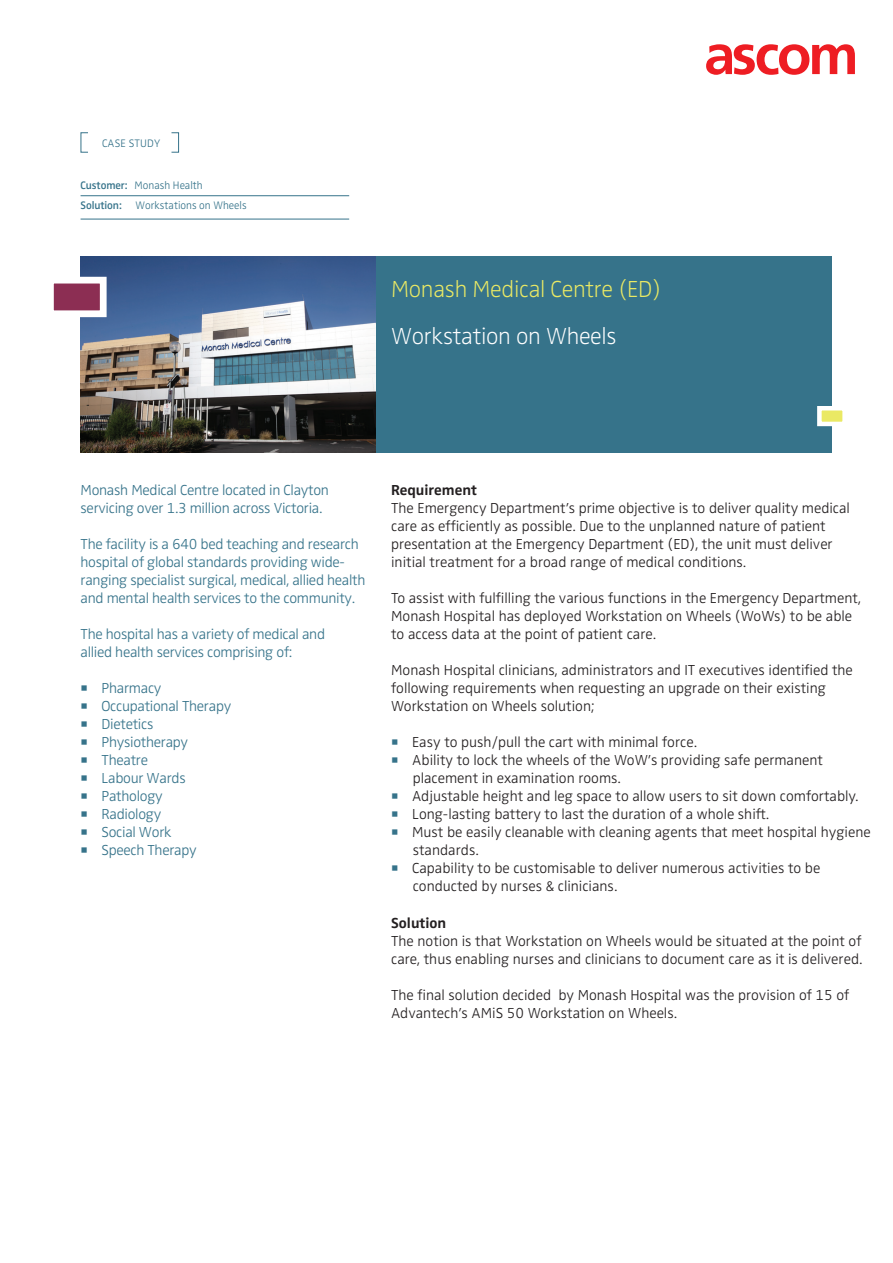
<style>
.page{position:relative;width:893px;height:1263px;background:#fff}
.page>*{position:absolute;margin:0;border:0;box-sizing:border-box;transform-origin:0 0}
.t1{font:200 24px "Ascom Zwo";letter-spacing:-.015em;color:#eae964}
.t2{font:200 24px "Ascom Zwo";letter-spacing:-.015em;color:#fff}
.t3{font:300 15px/18px "Ascom Zwo";color:#231f20}
.t4{font:300 15px/18px "Ascom Zwo";letter-spacing:-.02em;color:#36738a}
.t5{font:700 15px "Ascom Zwo";color:#231f20}
.t6{font:600 11.25px/20.2px "Ascom Zwo";letter-spacing:-.01em;color:#36738a}
.t7{font:300 11.25px "Ascom Zwo";color:#36738a}
.s1{font-weight:300}
.s2{color:#36738a}
</style>
<div class="page">
<div style="left:81px;top:132px;width:7px;height:21px;border:1px solid #36738a"></div>
<div style="left:171px;top:132px;width:8px;height:21px;border:1px solid #36738a"></div>
<div style="left:368px;top:256px;width:464px;height:197px;background:#36738a"></div>
<hr style="left:81px;top:195px;width:268px;height:1px;background:#36738a">
<hr style="left:81px;top:219px;width:268px;height:1px;background:#36738a">
<svg style="left:706px;top:44px;width:149px;height:31px"></svg>
<div style="left:817px;top:406px;width:30px;height:20px;background:#eae964;border:4px solid #fff"></div>
<img style="left:81px;top:256px;width:294px;height:197px">
<div style="left:47px;top:277px;width:60px;height:40px;background:#8c2e53;border:7px solid #fff"></div>
<p class="t7" style="left:102px;top:136px;width:60px">CASE STUDY</p>
<p class="t6" style="left:81px;top:175px;width:124px">Customer: <span class="s1">Monash Health<br></span>Solution:</p>
<p class="t7" style="left:135px;top:199px;width:113px">Workstations on Wheels</p>
<h1 class="t1" style="left:391px;top:275px;width:272px">Monash Medical Centre (ED)</h1>
<h1 class="t2" style="left:391px;top:322px;width:227px">Workstation on Wheels</h1>
<p class="t4" style="left:81px;top:482px;width:250px">Monash Medical Centre located in Clayton servicing over 1.3 million across Victoria.</p>
<p class="t4" style="left:81px;top:536px;width:286px">The facility is a 640 bed teaching and research hospital of global standards providing wide&shy;ranging specialist surgical, medical, allied health and mental health services to the community.</p>
<p class="t4" style="left:81px;top:626px;width:246px">The hospital has a variety of medical and allied health services comprising of:</p>
<p class="t4" style="left:81px;top:680px;width:82px">○ Pharmacy</p>
<p class="t4" style="left:81px;top:698px;width:152px">○ Occupational Therapy</p>
<p class="t4" style="left:81px;top:716px;width:74px">○ Dietetics</p>
<p class="t4" style="left:81px;top:734px;width:109px">○ Physiotherapy</p>
<p class="t4" style="left:81px;top:752px;width:69px">○ Theatre</p>
<p class="t4" style="left:81px;top:770px;width:107px">○ Labour Wards</p>
<p class="t4" style="left:81px;top:788px;width:84px">○ Pathology</p>
<p class="t4" style="left:81px;top:806px;width:82px">○ Radiology</p>
<p class="t4" style="left:81px;top:824px;width:93px">○ Social Work</p>
<p class="t4" style="left:81px;top:842px;width:118px">○ Speech Therapy</p>
<p class="t5" style="left:391px;top:482px;width:87px">Requirement</p>
<p class="t3" style="left:391px;top:500px;width:460px">The Emergency Department’s prime objective is to deliver quality medical care as efficiently as possible. Due to the unplanned nature of patient presentation at the Emergency Department (ED), the unit must deliver initial treatment for a broad range of medical conditions.</p>
<p class="t3" style="left:391px;top:590px;width:471px">To assist with fulfilling the various functions in the Emergency Department,<br>Monash Hospital has deployed Workstation on Wheels (WoWs) to be able to access data at the point of patient care.</p>
<p class="t3" style="left:391px;top:662px;width:463px">Monash Hospital clinicians, administrators and IT executives identified the following requirements when requesting an upgrade on their existing<br>Workstation on Wheels solution;</p>
<p class="t3" style="left:391px;top:734px;width:307px"><span class="s2">○</span> Easy to push/pull the cart with minimal force.</p>
<p class="t3" style="left:413px;top:752px;width:412px;text-indent:-22px"><span class="s2">○</span> Ability to lock the wheels of the WoW’s providing safe permanent placement in examination rooms.</p>
<p class="t3" style="left:391px;top:788px;width:469px"><span class="s2">○</span> Adjustable height and leg space to allow users to sit down comfortably.</p>
<p class="t3" style="left:391px;top:806px;width:380px"><span class="s2">○</span> Long-lasting battery to last the duration of a whole shift.</p>
<p class="t3" style="left:413px;top:824px;width:459px;text-indent:-22px"><span class="s2">○</span> Must be easily cleanable with cleaning agents that meet hospital hygiene standards.</p>
<p class="t3" style="left:413px;top:860px;width:409px;text-indent:-22px"><span class="s2">○</span> Capability to be customisable to deliver numerous activities to be conducted by nurses &amp; clinicians.</p>
<p class="t5" style="left:391px;top:914px;width:57px">Solution</p>
<p class="t3" style="left:391px;top:932px;width:473px">The notion is that Workstation on Wheels would be situated at the point of care, thus enabling nurses and clinicians to document care as it is delivered.</p>
<p class="t3" style="left:391px;top:986px;width:460px">The final solution decided by Monash Hospital was the provision of 15 of<br>Advantech’s AMiS 50 Workstation on Wheels.</p>
</div>
